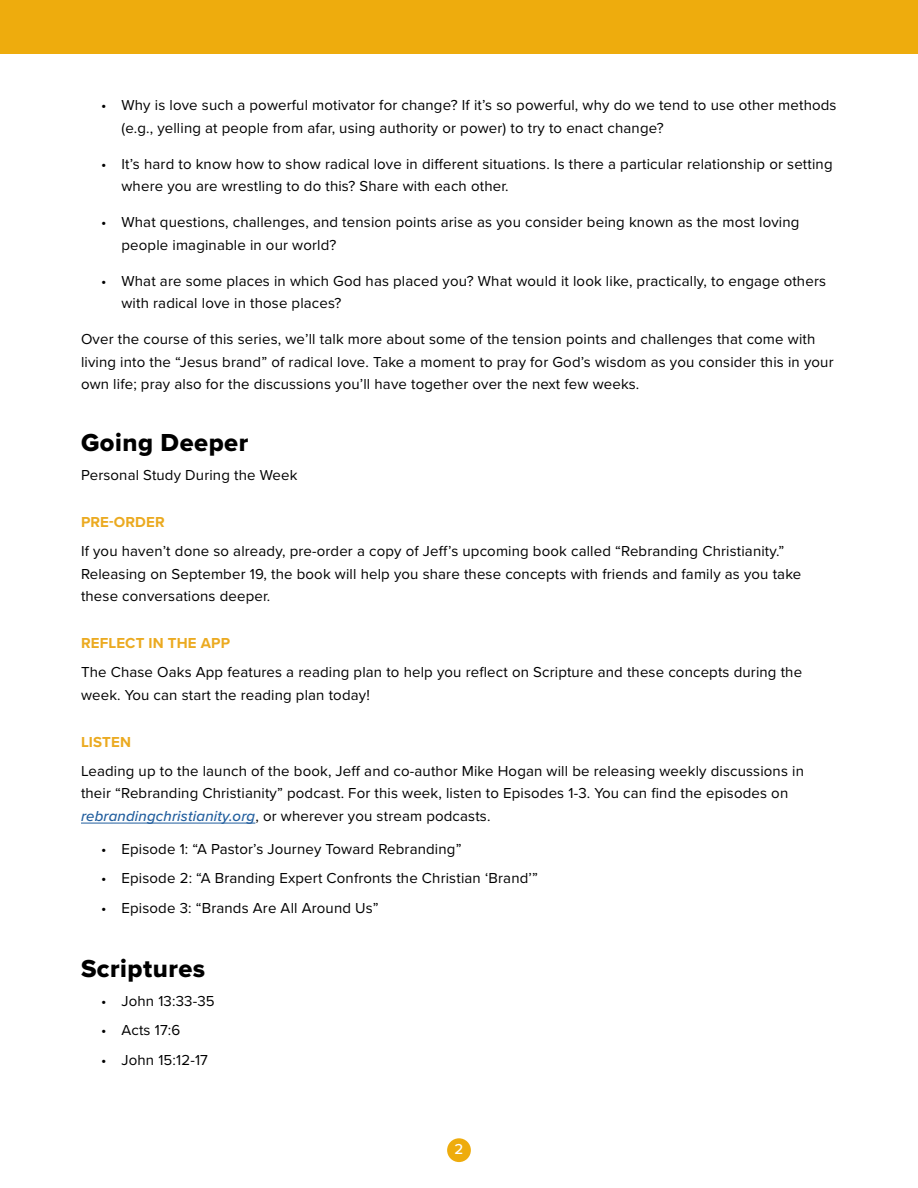
<style>
.page{position:relative;width:918px;height:1188px;background:#fff}
.page>*{position:absolute;margin:0;border:0;box-sizing:border-box;transform-origin:0 0}
.t1{font:25.5px "Proxima Nova Extrabld";letter-spacing:.02em;color:#000}
.t2{font:15px/22.5px "Proxima Nova";letter-spacing:.01em;color:#000}
.t3{font:700 15px "Proxima Nova";letter-spacing:.01em;color:#ebaa21}
.t4{font:500 15px "Proxima Nova";color:#fff}
.s1{font-weight:500;font-style:italic;color:#215e9e}
</style>
<div class="page">
<div style="left:447px;top:1138px;width:24px;height:24px;background:#eeac0d;border-radius:50%"></div>
<div style="left:0;top:0;width:918px;height:54px;background:#eeac0d"></div>
<hr style="left:81px;top:823px;width:174px;height:1px;background:#215e9e">
<p class="t2" style="left:122px;top:93px;width:717px;text-indent:-20px">• Why is love such a powerful motivator for change? If it’s so powerful, why do we tend to use other methods (e.g., yelling at people from afar, using authority or power) to try to enact change?</p>
<p class="t2" style="left:122px;top:152px;width:713px;text-indent:-20px">• It’s hard to know how to show radical love in different situations. Is there a particular relationship or setting where you are wrestling to do this? Share with each other.</p>
<p class="t2" style="left:122px;top:210px;width:679px;text-indent:-20px">• What questions, challenges, and tension points arise as you consider being known as the most loving people imaginable in our world?</p>
<p class="t2" style="left:122px;top:269px;width:706px;text-indent:-20px">• What are some places in which God has placed you? What would it look like, practically, to engage others with radical love in those places?</p>
<p class="t2" style="left:81px;top:327px;width:754px">Over the course of this series, we’ll talk more about some of the tension points and challenges that come with living into the “Jesus brand” of radical love. Take a moment to pray for God’s wisdom as you consider this in your own life; pray also for the discussions you’ll have together over the next few weeks.</p>
<h1 class="t1" style="left:81px;top:423px;width:169px">Going Deeper</h1>
<p class="t2" style="left:81px;top:463px;width:218px">Personal Study During the Week</p>
<p class="t3" style="left:81px;top:511px;width:85px">PRE-ORDER</p>
<p class="t2" style="left:81px;top:539px;width:722px">If you haven’t done so already, pre-order a copy of Jeff’s upcoming book called “Rebranding Christianity.”<br>Releasing on September 19, the book will help you share these concepts with friends and family as you take these conversations deeper.</p>
<p class="t3" style="left:81px;top:632px;width:151px">REFLECT IN THE APP</p>
<p class="t2" style="left:81px;top:660px;width:723px">The Chase Oaks App features a reading plan to help you reflect on Scripture and these concepts during the week. You can start the reading plan today!</p>
<p class="t3" style="left:81px;top:730px;width:52px">LISTEN</p>
<p class="t2" style="left:81px;top:759px;width:724px">Leading up to the launch of the book, Jeff and co-author Mike Hogan will be releasing weekly discussions in their “Rebranding Christianity” podcast. For this week, listen to Episodes 1-3. You can find the episodes on <span class="s1">rebrandingchristianity.org</span>, or wherever you stream podcasts.</p>
<p class="t2" style="left:101px;top:837px;width:362px">• Episode 1: “A Pastor’s Journey Toward Rebranding”</p>
<p class="t2" style="left:101px;top:866px;width:438px">• Episode 2: “A Branding Expert Confronts the Christian ‘Brand’”</p>
<p class="t2" style="left:101px;top:896px;width:279px">• Episode 3: “Brands Are All Around Us”</p>
<h1 class="t1" style="left:81px;top:949px;width:126px">Scriptures</h1>
<p class="t2" style="left:101px;top:989px;width:115px">• John 13:33-35</p>
<p class="t2" style="left:101px;top:1019px;width:81px">• Acts 17:6</p>
<p class="t2" style="left:101px;top:1048px;width:108px">• John 15:12-17</p>
<p class="t4" style="left:455px;top:1138px;width:10px">2</p>
</div>
